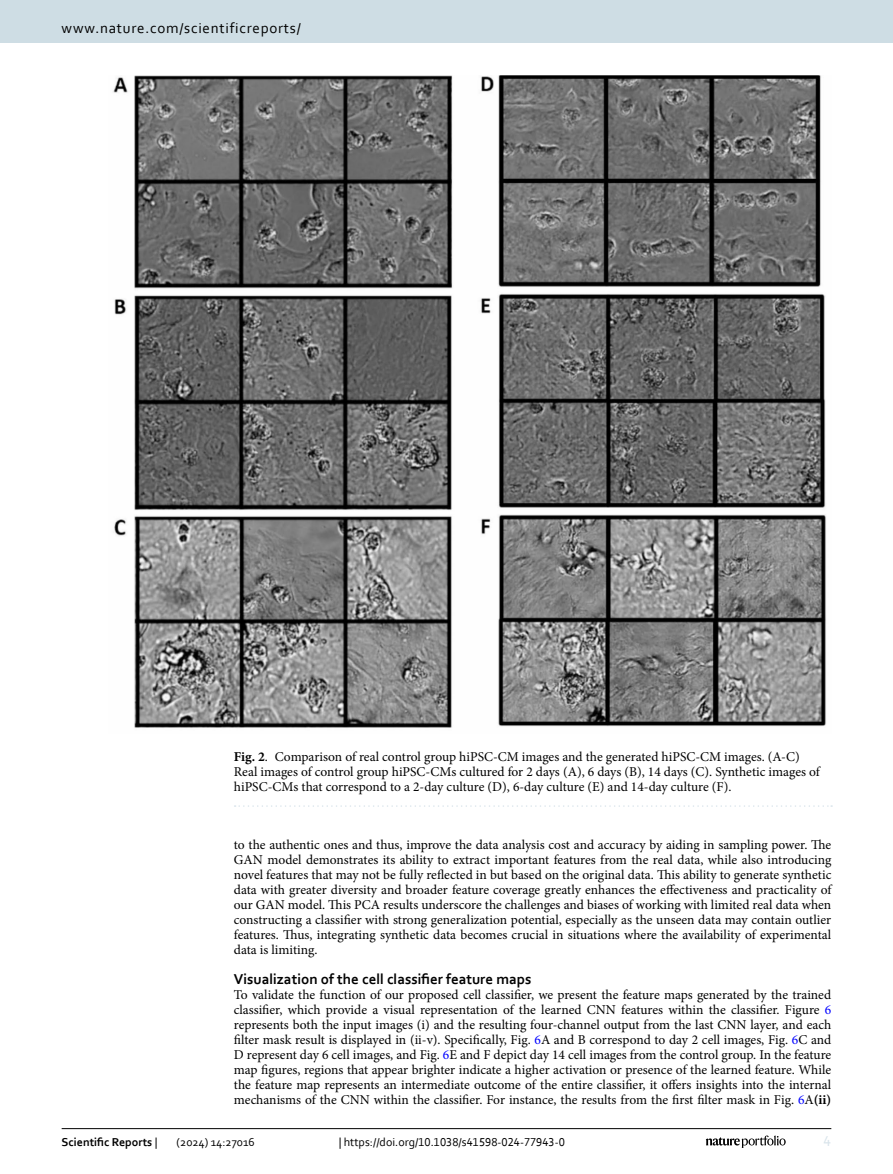
<style>
.page{position:relative;width:893px;height:1174px;background:#fff}
.page>*{position:absolute;margin:0;border:0;box-sizing:border-box;transform-origin:0 0}
.Head_2{font:700 15px "Corbel";color:#000}
.t1{font:15px "Corbel";letter-spacing:.05em;color:#000}
.t2{font:15px "Corbel";color:#d9e4eb}
.Body_Text{font:13.5px/15px "Minion Pro";letter-spacing:-.005em;color:#000;text-align:justify}
.Body_Text_Indent{font:13.5px/15px "Minion Pro";color:#000;text-align:justify}
.Figure_Caption{font:13.5px/15px "Minion Pro";color:#000}
.t3{font:12px "Corbel";color:#000}
.t4{font:700 12px "Corbel";color:#000}
.s1{font-weight:700}
.s2{color:#00f}
.s3{font-weight:400}
</style>
<div class="page">
<img style="left:113px;top:76px;width:713px;height:652px">
<svg style="left:235px;top:805px;width:597px;height:2px"></svg>
<hr style="left:62px;top:1128px;width:769px;height:1px;background:#000">
<svg style="left:706px;top:1135px;width:80px;height:12px"></svg>
<div style="left:0;top:0;width:893px;height:43px;background:#cedde4"></div>
<p class="t1" style="left:62px;top:18px;width:241px">www.nature.com/scientificreports/</p>
<p class="Figure_Caption" style="left:234px;top:749px;width:587px"><span class="s1">Fig. 2</span>. Comparison of real control group hiPSC-CM images and the generated hiPSC-CM images. (A-C)<br>Real images of control group hiPSC-CMs cultured for 2 days (A), 6 days (B), 14 days (C). Synthetic images of hiPSC-CMs that correspond to a 2-day culture (D), 6-day culture (E) and 14-day culture (F).</p>
<p class="Body_Text_Indent" style="left:234px;top:837px;width:599px">to the authentic ones and thus, improve the data analysis cost and accuracy by aiding in sampling power. The GAN model demonstrates its ability to extract important features from the real data, while also introducing novel features that may not be fully reflected in but based on the original data. This ability to generate synthetic data with greater diversity and broader feature coverage greatly enhances the effectiveness and practicality of our GAN model. This PCA results underscore the challenges and biases of working with limited real data when constructing a classifier with strong generalization potential, especially as the unseen data may contain outlier features. Thus, integrating synthetic data becomes crucial in situations where the availability of experimental data is limiting.</p>
<p class="Head_2" style="left:234px;top:969px;width:299px">Visualization of the cell classifier feature maps</p>
<p class="Body_Text" style="left:234px;top:987px;width:599px">To validate the function of our proposed cell classifier, we present the feature maps generated by the trained classifier, which provide a visual representation of the learned CNN features within the classifier. Figure <span class="s2">6 </span>represents both the input images (i) and the resulting four-channel output from the last CNN layer, and each filter mask result is displayed in (ii-v). Specifically, Fig. <span class="s2">6</span>A and B correspond to day 2 cell images, Fig. <span class="s2">6</span>C and D represent day 6 cell images, and Fig. <span class="s2">6</span>E and F depict day 14 cell images from the control group. In the feature map figures, regions that appear brighter indicate a higher activation or presence of the learned feature. While the feature map represents an intermediate outcome of the entire classifier, it offers insights into the internal mechanisms of the CNN within the classifier. For instance, the results from the first filter mask in Fig. <span class="s2">6</span>A<span class="s1">(ii)</span></p>
<p class="t4" style="left:62px;top:1134px;width:97px">Scientific Reports <span class="s3">|</span></p>
<p class="t3" style="left:177px;top:1134px;width:80px">(2024) 14:27016</p>
<p class="t3" style="left:339px;top:1134px;width:228px">| https://doi.org/10.1038/s41598-024-77943-0</p>
<p class="t2" style="left:824px;top:1132px;width:9px">4</p>
</div>
